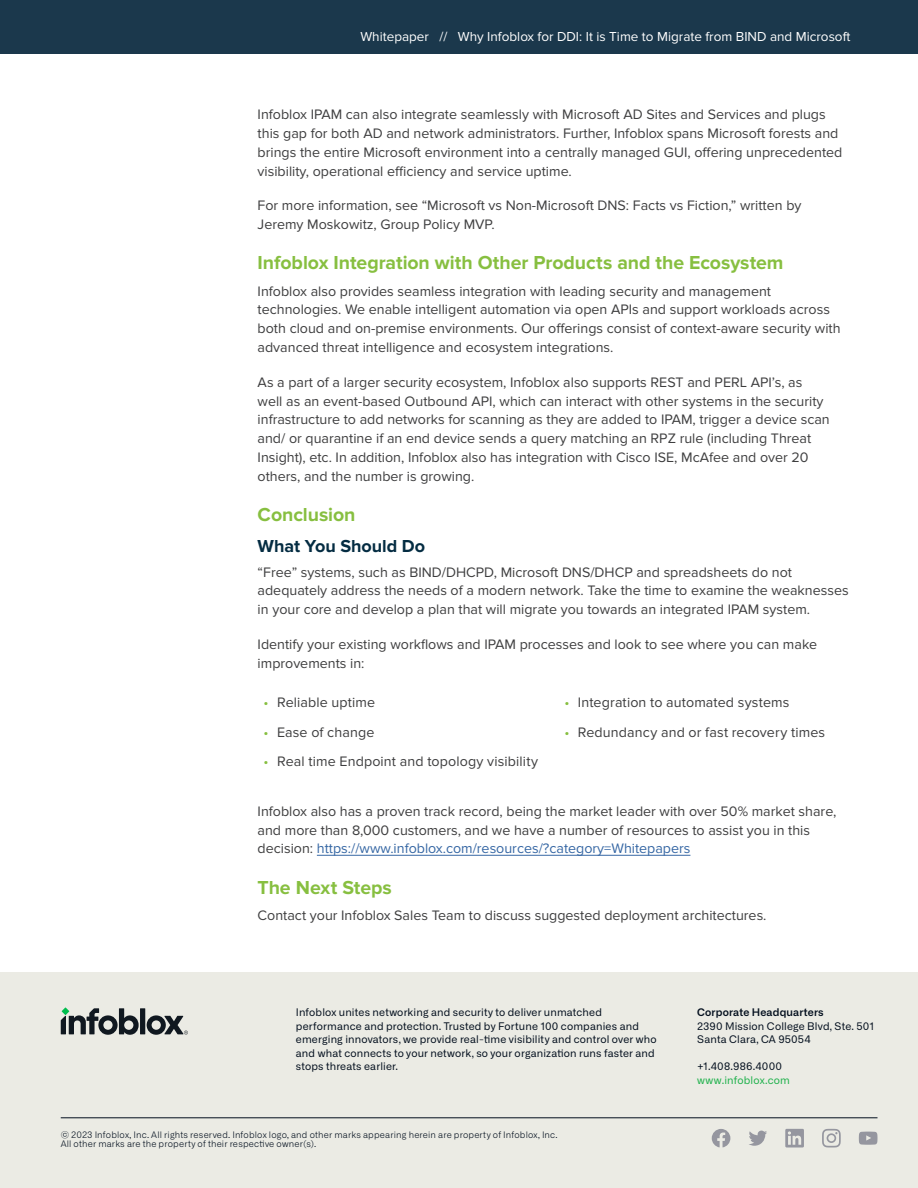
<style>
.page{position:relative;width:918px;height:1188px;background:#fff}
.page>*{position:absolute;margin:0;border:0;box-sizing:border-box;transform-origin:0 0}
.Section_header__leve{font:700 19.5px "Proxima Nova";letter-spacing:-.005em;color:#87bf40}
.Sub_section_header{font:700 18px "Proxima Nova";letter-spacing:-.005em;color:#042c42}
.Body_text{font:14.25px/18.8px "Proxima Nova";color:#3e3e3f}
.Body_text-2{font:13.5px "Proxima Nova";color:#fff}
.t1{font:10.5px/13.5px "Alliance No.1";letter-spacing:.015em;color:#030f1e}
.t2{font:600 10.5px "Alliance No.1";letter-spacing:.015em;color:#030f1e}
.t3{font:10.5px "Alliance No.1";letter-spacing:.015em;color:#1eb14b}
.t4{font:300 9px/9.8px "Alliance No.1";letter-spacing:.02em;color:#030f1e}
.s1{color:#87bf40}
.s2{color:#3667a4}
</style>
<div class="page">
<div style="left:0;top:0;width:918px;height:54px;background:#1b384c"></div>
<hr style="left:317px;top:855px;width:373px;height:1px;background:#3667a4">
<div style="left:0;top:972px;width:918px;height:216px;background:#ebebe4"></div>
<div style="left:140px;top:1008px;width:5px;height:26px;background:#101820"></div>
<svg style="left:147px;top:1015px;width:41px;height:20px"></svg>
<svg style="left:61px;top:1008px;width:78px;height:27px"></svg>
<svg style="left:859px;top:1132px;width:19px;height:13px"></svg>
<svg style="left:749px;top:1131px;width:18px;height:15px"></svg>
<svg style="left:785px;top:1129px;width:19px;height:19px"></svg>
<svg style="left:712px;top:1129px;width:18px;height:18px"></svg>
<hr style="left:61px;top:1118px;width:817px;height:1px;background:#030f1e">
<svg style="left:822px;top:1129px;width:19px;height:18px"></svg>
<p class="Body_text-2" style="left:360px;top:29px;width:492px">Whitepaper // Why Infoblox for DDI: It is Time to Migrate from BIND and Microsoft</p>
<p class="Body_text" style="left:258px;top:105px;width:586px">Infoblox IPAM can also integrate seamlessly with Microsoft AD Sites and Services and plugs this gap for both AD and network administrators. Further, Infoblox spans Microsoft forests and brings the entire Microsoft environment into a centrally managed GUI, offering unprecedented visibility, operational efficiency and service uptime.</p>
<p class="Body_text" style="left:258px;top:197px;width:545px">For more information, see “Microsoft vs Non-Microsoft DNS: Facts vs Fiction,” written by<br>Jeremy Moskowitz, Group Policy MVP.</p>
<p class="Section_header__leve" style="left:258px;top:252px;width:527px">Infoblox Integration with Other Products and the Ecosystem</p>
<p class="Body_text" style="left:258px;top:282px;width:585px">Infoblox also provides seamless integration with leading security and management technologies. We enable intelligent automation via open APIs and support workloads across both cloud and on-premise environments. Our offerings consist of context-aware security with advanced threat intelligence and ecosystem integrations.</p>
<p class="Body_text" style="left:258px;top:373px;width:574px">As a part of a larger security ecosystem, Infoblox also supports REST and PERL API’s, as well as an event-based Outbound API, which can interact with other systems in the security infrastructure to add networks for scanning as they are added to IPAM, trigger a device scan and/ or quarantine if an end device sends a query matching an RPZ rule (including Threat Insight), etc. In addition, Infoblox also has integration with Cisco ISE, McAfee and over 20 others, and the number is growing.</p>
<p class="Section_header__leve" style="left:258px;top:503px;width:99px">Conclusion</p>
<p class="Sub_section_header" style="left:258px;top:536px;width:169px">What You Should Do</p>
<p class="Body_text" style="left:258px;top:563px;width:593px">“Free” systems, such as BIND/DHCPD, Microsoft DNS/DHCP and spreadsheets do not adequately address the needs of a modern network. Take the time to examine the weaknesses in your core and develop a plan that will migrate you towards an integrated IPAM system.</p>
<p class="Body_text" style="left:258px;top:635px;width:561px">Identify your existing workflows and IPAM processes and look to see where you can make improvements in:</p>
<p class="Body_text" style="left:264px;top:693px;width:113px"><span class="s1">•</span> Reliable uptime</p>
<p class="Body_text" style="left:264px;top:723px;width:112px"><span class="s1">•</span> Ease of change</p>
<p class="Body_text" style="left:264px;top:752px;width:276px"><span class="s1">•</span> Real time Endpoint and topology visibility</p>
<p class="Body_text" style="left:564px;top:693px;width:227px"><span class="s1">•</span> Integration to automated systems</p>
<p class="Body_text" style="left:564px;top:723px;width:262px"><span class="s1">•</span> Redundancy and or fast recovery times</p>
<p class="Body_text" style="left:258px;top:802px;width:580px">Infoblox also has a proven track record, being the market leader with over 50% market share, and more than 8,000 customers, and we have a number of resources to assist you in this decision: <span class="s2">https://www.infoblox.com/resources/?category=Whitepapers</span></p>
<p class="Section_header__leve" style="left:258px;top:876px;width:136px">The Next Steps</p>
<p class="Body_text" style="left:258px;top:906px;width:510px">Contact your Infoblox Sales Team to discuss suggested deployment architectures.</p>
<p class="t1" style="left:296px;top:1006px;width:362px">Infoblox unites networking and security to deliver unmatched performance and protection. Trusted by Fortune 100 companies and emerging innovators, we provide real-time visibility and control over who and what connects to your network, so your organization runs faster and stops threats earlier.</p>
<p class="t2" style="left:697px;top:1006px;width:128px">Corporate Headquarters</p>
<p class="t1" style="left:697px;top:1019px;width:179px">2390 Mission College Blvd, Ste. 501<br>Santa Clara, CA 95054</p>
<p class="t1" style="left:697px;top:1060px;width:86px">+1.408.986.4000</p>
<p class="t3" style="left:697px;top:1073px;width:94px">www.infoblox.com</p>
<p class="t4" style="left:61px;top:1130px;width:499px">© 2023 Infoblox, Inc. All rights reserved. Infoblox logo, and other marks appearing herein are property of Infoblox, Inc.<br>All other marks are the property of their respective owner(s).</p>
</div>
